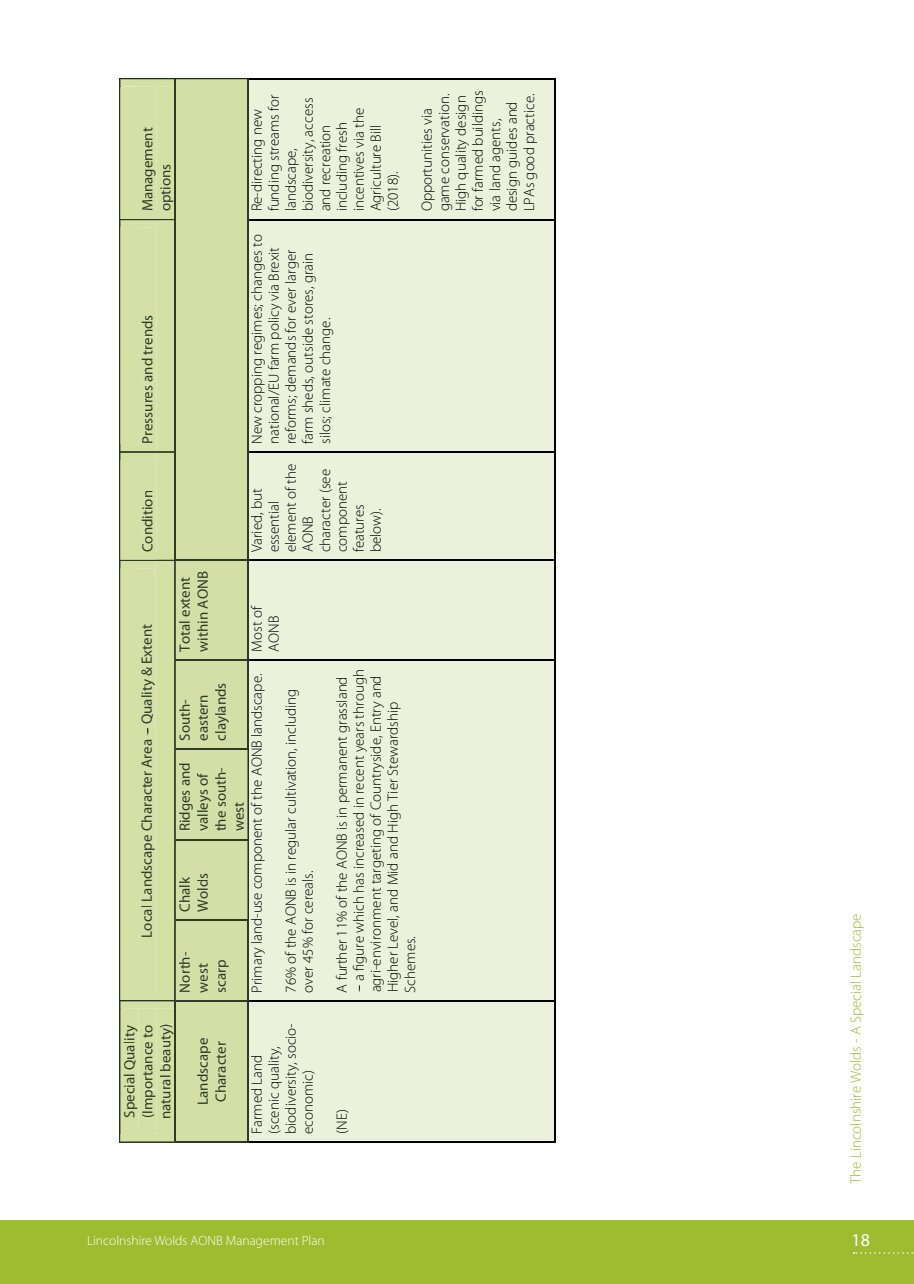
<style>
.page{position:relative;width:914px;height:1284px;background:#fff}
.page>*{position:absolute;margin:0;border:0;box-sizing:border-box;transform-origin:0 0}
.t1{font:18px "Myriad Pro";color:#fff}
.t2{font:300 15px/17px "Myriad Pro";color:#000001}
.t3{font:15px/18px "Myriad Pro";color:#2c3b26}
.t4{font:300 15px "Myriad Pro";color:#9ebc2f}
.t5{font:15px "Myriad Pro";color:#000001}
.t6{font:300 13.5px "Myriad Pro";color:#fff}
</style>
<div class="page">
<div style="left:249px;top:79px;width:306px;height:1062px;background:#ebf1db"></div>
<hr style="left:249px;top:1141px;width:306px;height:1px;background:#000001">
<hr style="left:555px;top:1001px;width:1px;height:140px;background:#000001">
<hr style="left:249px;top:1000px;width:306px;height:1px;background:#000001">
<hr style="left:555px;top:660px;width:1px;height:340px;background:#000001">
<hr style="left:249px;top:659px;width:306px;height:1px;background:#000001">
<hr style="left:555px;top:561px;width:1px;height:98px;background:#000001">
<hr style="left:249px;top:560px;width:306px;height:1px;background:#000001">
<hr style="left:555px;top:452px;width:1px;height:108px;background:#000001">
<hr style="left:249px;top:451px;width:306px;height:1px;background:#000001">
<hr style="left:555px;top:220px;width:1px;height:231px;background:#000001">
<hr style="left:249px;top:219px;width:306px;height:1px;background:#000001">
<hr style="left:555px;top:79px;width:1px;height:140px;background:#000001">
<hr style="left:249px;top:78px;width:306px;height:1px;background:#000001">
<div style="left:119px;top:78px;width:130px;height:1064px;background:#d3dfa6"></div>
<div style="left:0;top:1219px;width:914px;height:65px;background:#9ebc2f"></div>
<svg style="left:853px;top:1252px;width:59px;height:1px"></svg>
<p class="t3" style="left:138px;top:211px;width:85px;rotate:-90deg">Management options</p>
<p class="t3" style="left:138px;top:444px;width:131px;rotate:-90deg">Pressures and trends</p>
<p class="t3" style="left:138px;top:552px;width:64px;rotate:-90deg">Condition</p>
<p class="t2" style="left:249px;top:211px;width:118px;rotate:-90deg">Re-directing new funding streams for landscape, biodiversity, access and recreation including fresh incentives via the<br>Agriculture Bill (2018).</p>
<p class="t2" style="left:419px;top:211px;width:123px;rotate:-90deg">Opportunities via game conservation.<br>High quality design for farmed buildings via land agents, design guides and<br>LPAs good practice.</p>
<p class="t2" style="left:249px;top:444px;width:211px;rotate:-90deg">New cropping regimes; changes to national/EU farm policy via Brexit reforms; demands for ever larger farm sheds, outside stores, grain silos; climate change.</p>
<p class="t2" style="left:249px;top:552px;width:90px;rotate:-90deg">Varied, but essential element of the<br>AONB character (see component features below).</p>
<p class="t3" style="left:137px;top:937px;width:315px;rotate:-90deg">Local Landscape Character Area -- Quality &amp; Extent</p>
<p class="t5" style="left:137px;top:735px;width:9px;rotate:-90deg">--</p>
<p class="t3" style="left:175px;top:651px;width:82px;rotate:-90deg">Total extent within AONB</p>
<p class="t2" style="left:249px;top:651px;width:47px;rotate:-90deg">Most of<br>AONB</p>
<p class="t2" style="left:249px;top:992px;width:320px;rotate:-90deg">Primary land-use component of the AONB landscape.</p>
<p class="t3" style="left:175px;top:740px;width:59px;rotate:-90deg">South&shy;eastern claylands</p>
<p class="t3" style="left:175px;top:831px;width:70px;rotate:-90deg">Ridges and valleys of the south&shy;west</p>
<p class="t3" style="left:175px;top:912px;width:40px;rotate:-90deg">Chalk<br>Wolds</p>
<p class="t3" style="left:175px;top:992px;width:42px;rotate:-90deg">North&shy;west scarp</p>
<p class="t2" style="left:283px;top:992px;width:305px;rotate:-90deg">76% of the AONB is in regular cultivation, including over 45% for cereals.</p>
<p class="t3" style="left:120px;top:1119px;width:97px;text-align:justify;rotate:-90deg">Special Quality (Importance to natural beauty)</p>
<p class="t3" style="left:193px;top:1105px;width:68px;rotate:-90deg">Landscape<br>Character</p>
<p class="t2" style="left:249px;top:1134px;width:112px;rotate:-90deg">Farmed Land (scenic quality, biodiversity, socio&shy;economic)</p>
<p class="t2" style="left:334px;top:992px;width:325px;rotate:-90deg">A further 11% of the AONB is in permanent grassland -- a figure which has increased in recent years through agri-environment targeting of Countryside, Entry and Higher Level, and Mid and High Tier Stewardship Schemes.</p>
<p class="t2" style="left:334px;top:1134px;width:26px;rotate:-90deg">(NE)</p>
<p class="t4" style="left:847px;top:1183px;width:272px;rotate:-90deg">The Lincolnshire Wolds - A Special Landscape</p>
<p class="t6" style="left:87px;top:1233px;width:239px">Lincolnshire Wolds AONB Management Plan</p>
<p class="t1" style="left:851px;top:1228px;width:20px">18</p>
</div>
